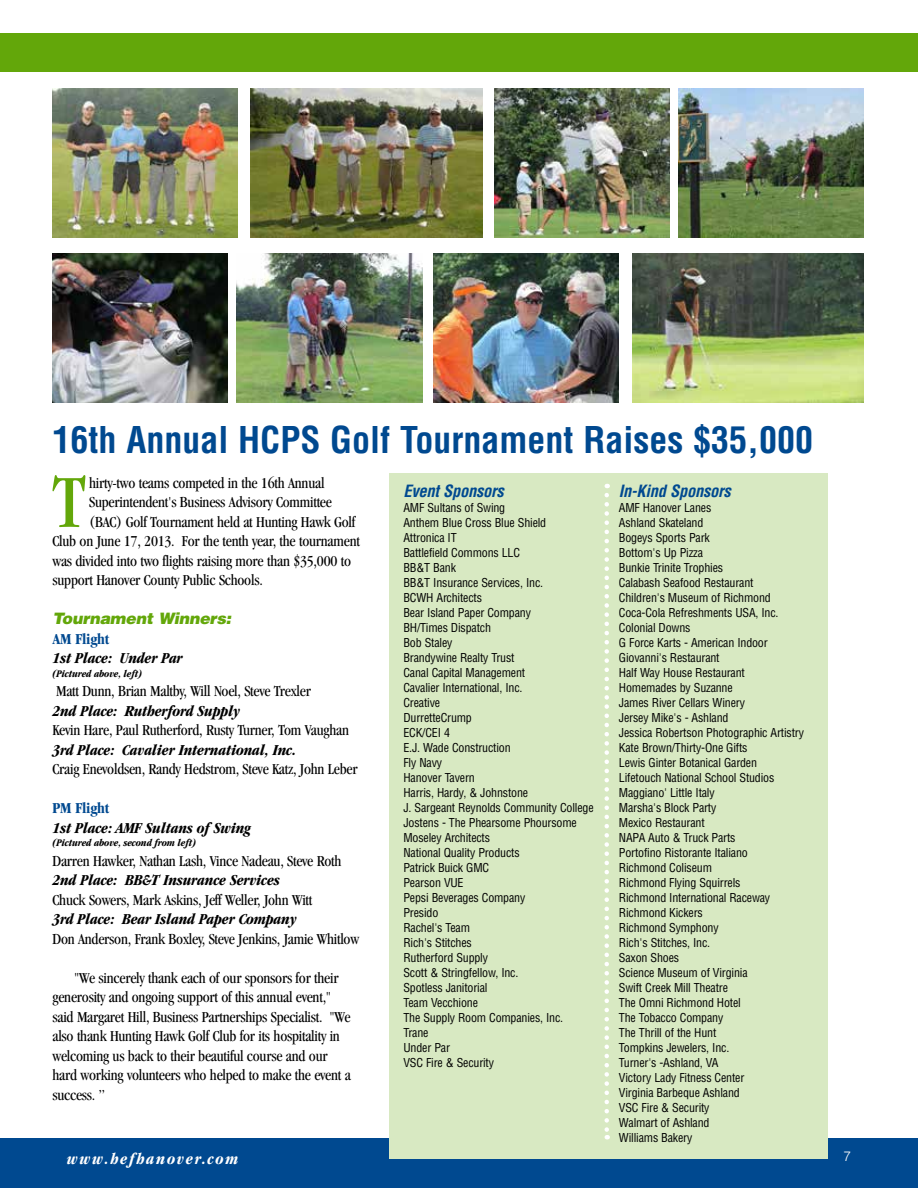
<style>
.page{position:relative;width:918px;height:1188px;background:#fff}
.page>*{position:absolute;margin:0;border:0;box-sizing:border-box;transform-origin:0 0}
.t1{font:condensed 77.7px "Garamond";color:#63a70a}
.t2{font:700 condensed 36px "Helvetica";color:#004990}
.t3{font:italic 700 condensed 16.5px "Helvetica";letter-spacing:-.015em;color:#004990}
.t4{font:italic 700 condensed 16.5px "Garamond";letter-spacing:.1em;color:#fff}
.t5{font:condensed 15.75px/19.5px "Garamond";letter-spacing:-.015em;color:#000}
.t6{font:italic 700 condensed 15.75px "Garamond";letter-spacing:-.015em;color:#000}
.t7{font:italic 900 15.75px "Helvetica";letter-spacing:-.015em;color:#63a70a}
.t8{font:700 condensed 15.75px "Garamond";letter-spacing:-.015em;color:#004990}
.t9{font:300 13.5px "Helvetica";color:#fff}
.t10{font:condensed 12px/15px "Helvetica";letter-spacing:-.015em;color:#000}
.t11{font:italic 700 condensed 10.5px "Garamond";letter-spacing:-.015em;color:#000}
</style>
<div class="page">
<div style="left:0;top:33px;width:918px;height:39px;background:#63a70a"></div>
<div style="left:0;top:1138px;width:918px;height:50px;background:#004990"></div>
<img style="left:52px;top:89px;width:186px;height:148px">
<img style="left:434px;top:254px;width:185px;height:149px">
<img style="left:251px;top:89px;width:232px;height:148px">
<img style="left:632px;top:254px;width:232px;height:149px">
<img style="left:494px;top:89px;width:176px;height:148px">
<img style="left:52px;top:254px;width:176px;height:149px">
<img style="left:679px;top:89px;width:185px;height:148px">
<img style="left:237px;top:254px;width:185px;height:149px">
<div style="left:389px;top:473px;width:438px;height:686px;background:#d8e9c2"></div>
<svg style="left:604px;top:495px;width:5px;height:644px"></svg>
<h2 class="t2" style="left:52px;top:417px;width:762px">16th Annual HCPS Golf Tournament Raises $35,000</h2>
<h1 class="t1" style="left:52px;top:459px;width:36px">T</h1>
<h3 class="t5" style="left:89px;top:473px;width:237px">hirty-two teams competed in the 16th Annual</h3>
<h3 class="t5" style="left:89px;top:492px;width:244px">Superintendent's Business Advisory Committee</h3>
<h3 class="t5" style="left:89px;top:512px;width:268px">(BAC) Golf Tournament held at Hunting Hawk Golf</h3>
<h3 class="t5" style="left:52px;top:531px;width:309px">Club on June 17, 2013. For the tenth year, the tournament</h3>
<h3 class="t5" style="left:52px;top:551px;width:300px">was divided into two flights raising more than $35,000 to</h3>
<h3 class="t5" style="left:52px;top:570px;width:212px">support Hanover County Public Schools.</h3>
<h3 class="t7" style="left:52px;top:608px;width:180px">Tournament Winners:</h3>
<h3 class="t8" style="left:52px;top:630px;width:58px">AM Flight</h3>
<h3 class="t6" style="left:52px;top:649px;width:132px">1st Place: Under Par</h3>
<p class="t11" style="left:52px;top:667px;width:91px">(Pictured above, left)</p>
<h3 class="t5" style="left:56px;top:681px;width:256px">Matt Dunn, Brian Maltby, Will Noel, Steve Trexler</h3>
<h3 class="t6" style="left:52px;top:702px;width:189px">2nd Place: Rutherford Supply</h3>
<h3 class="t5" style="left:52px;top:720px;width:298px">Kevin Hare, Paul Rutherford, Rusty Turner, Tom Vaughan</h3>
<h3 class="t6" style="left:52px;top:741px;width:245px">3rd Place: Cavalier International, Inc.</h3>
<h3 class="t5" style="left:52px;top:759px;width:307px">Craig Enevoldsen, Randy Hedstrom, Steve Katz, John Leber</h3>
<h3 class="t8" style="left:52px;top:799px;width:58px">PM Flight</h3>
<h3 class="t6" style="left:52px;top:819px;width:200px">1st Place: AMF Sultans of Swing</h3>
<p class="t11" style="left:52px;top:837px;width:145px">(Pictured above, second from left)</p>
<h3 class="t5" style="left:52px;top:851px;width:290px">Darren Hawker, Nathan Lash, Vince Nadeau, Steve Roth</h3>
<h3 class="t6" style="left:52px;top:871px;width:229px">2nd Place: BB&amp;T Insurance Services</h3>
<h3 class="t5" style="left:52px;top:890px;width:261px">Chuck Sowers, Mark Askins, Jeff Weller, John Witt</h3>
<h3 class="t6" style="left:52px;top:910px;width:246px">3rd Place: Bear Island Paper Company</h3>
<h3 class="t5" style="left:52px;top:929px;width:308px">Don Anderson, Frank Boxley, Steve Jenkins, Jamie Whitlow</h3>
<p class="t5" style="left:52px;top:968px;width:300px;text-indent:22px">"We sincerely thank each of our sponsors for their generosity and ongoing support of this annual event," said Margaret Hill, Business Partnerships Specialist. "We also thank Hunting Hawk Golf Club for its hospitality in welcoming us back to their beautiful course and our hard working volunteers who helped to make the event a success. ”</p>
<h3 class="t3" style="left:404px;top:481px;width:102px">Event Sponsors</h3>
<p class="t10" style="left:404px;top:500px;width:192px">AMF Sultans of Swing<br>Anthem Blue Cross Blue Shield<br>Attronica IT<br>Battlefield Commons LLC<br>BB&amp;T Bank<br>BB&amp;T Insurance Services, Inc.<br>BCWH Architects<br>Bear Island Paper Company<br>BH/Times Dispatch<br>Bob Staley<br>Brandywine Realty Trust<br>Canal Capital Management<br>Cavalier International, Inc.<br>Creative<br>DurretteCrump<br>ECK/CEI 4<br>E.J. Wade Construction<br>Fly Navy<br>Hanover Tavern<br>Harris, Hardy, &amp; Johnstone<br>J. Sargeant Reynolds Community College<br>Jostens - The Phearsome Phoursome<br>Moseley Architects<br>National Quality Products<br>Patrick Buick GMC<br>Pearson VUE<br>Pepsi Beverages Company<br>Presido<br>Rachel's Team<br>Rich's Stitches<br>Rutherford Supply<br>Scott &amp; Stringfellow, Inc.<br>Spotless Janitorial<br>Team Vecchione<br>The Supply Room Companies, Inc.<br>Trane<br>Under Par<br>VSC Fire &amp; Security</p>
<h3 class="t3" style="left:619px;top:481px;width:113px">In-Kind Sponsors</h3>
<p class="t10" style="left:619px;top:500px;width:187px">AMF Hanover Lanes<br>Ashland Skateland<br>Bogeys Sports Park<br>Bottom's Up Pizza<br>Bunkie Trinite Trophies<br>Calabash Seafood Restaurant<br>Children's Museum of Richmond<br>Coca-Cola Refreshments USA, Inc.<br>Colonial Downs<br>G Force Karts - American Indoor<br>Giovanni's Restaurant<br>Half Way House Restaurant<br>Homemades by Suzanne<br>James River Cellars Winery<br>Jersey Mike's - Ashland<br>Jessica Robertson Photographic Artistry<br>Kate Brown/Thirty-One Gifts<br>Lewis Ginter Botanical Garden<br>Lifetouch National School Studios<br>Maggiano' Little Italy<br>Marsha's Block Party<br>Mexico Restaurant<br>NAPA Auto &amp; Truck Parts<br>Portofino Ristorante Italiano<br>Richmond Coliseum<br>Richmond Flying Squirrels<br>Richmond International Raceway<br>Richmond Kickers<br>Richmond Symphony<br>Rich's Stitches, Inc.<br>Saxon Shoes<br>Science Museum of Virginia<br>Swift Creek Mill Theatre<br>The Omni Richmond Hotel<br>The Tobacco Company<br>The Thrill of the Hunt<br>Tompkins Jewelers, Inc.<br>Turner's -Ashland, VA<br>Victory Lady Fitness Center<br>Virginia Barbeque Ashland<br>VSC Fire &amp; Security<br>Walmart of Ashland<br>Williams Bakery</p>
<h3 class="t4" style="left:67px;top:1149px;width:173px">www.hefhanover.com</h3>
<p class="t9" style="left:844px;top:1148px;width:9px">7</p>
</div>
